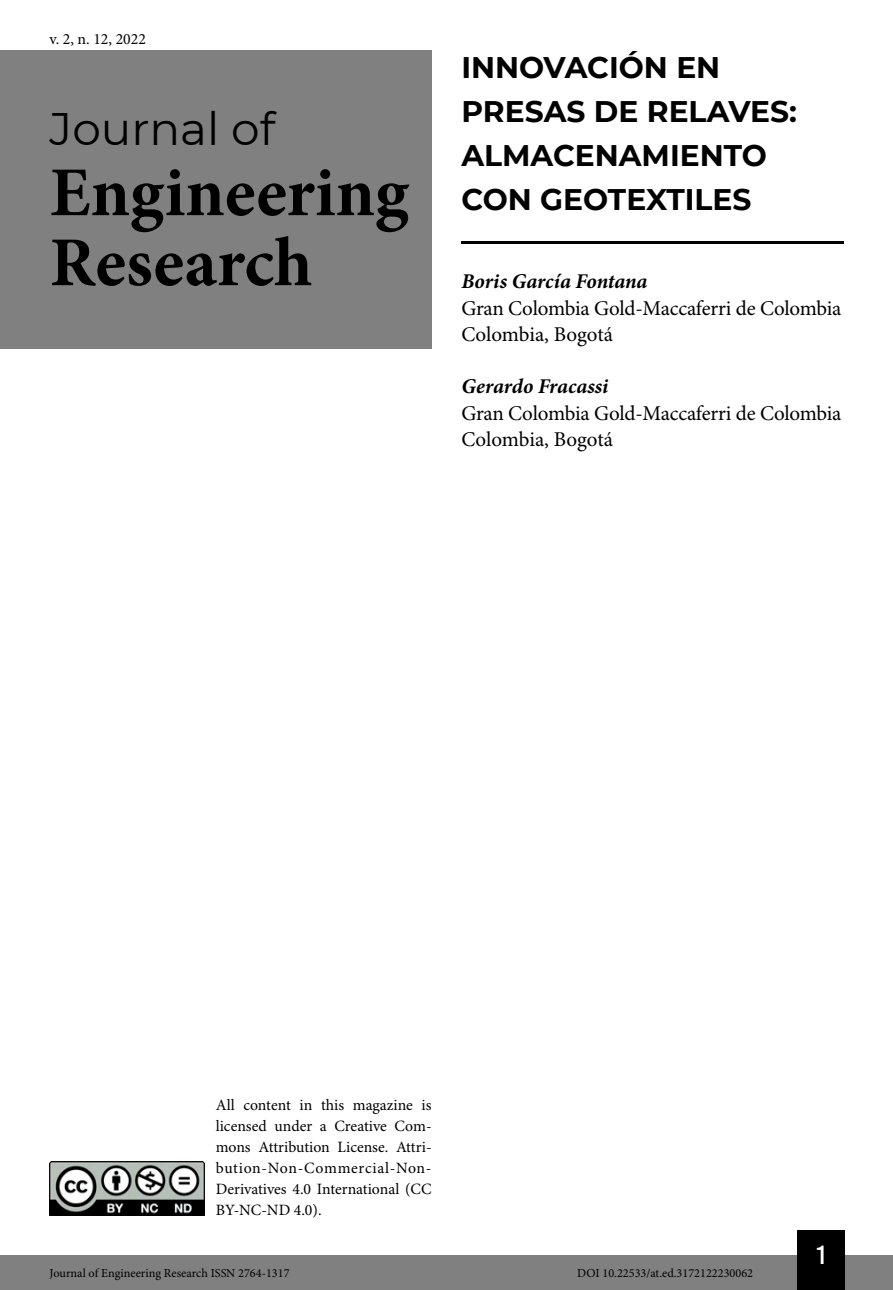
<style>
.page{position:relative;width:893px;height:1290px;background:#fff}
.page>*{position:absolute;margin:0;border:0;box-sizing:border-box;transform-origin:0 0}
.t1{font:700 70px/70px "Minion Pro";color:#000}
.t2{font:45.5px "Montserrat";color:#000}
.t3{font:700 29.75px/43.8px "Montserrat";color:#000}
.t4{font:26.25px "Bebas Kai";color:#fff}
.t5{font:21px/26.2px "Minion Pro";letter-spacing:-.01em;color:#000}
.t6{font:italic 700 21px "Minion Pro";letter-spacing:-.005em;color:#000}
.t7{font:15.75px/21px "Minion Pro";color:#000;text-align:justify}
.t8{font:12.25px "Minion Pro";color:#000}
</style>
<div class="page">
<div style="left:0;top:1255px;width:893px;height:35px;background:#808080"></div>
<div style="left:797px;top:1230px;width:48px;height:60px;background:#000"></div>
<img style="left:50px;top:1161px;width:154px;height:54px">
<div style="left:0;top:50px;width:432px;height:298px;background:#808080"></div>
<hr style="left:461px;top:241px;width:382px;height:3px;background:#000">
<p class="t7" style="left:50px;top:29px;width:98px">v. 2, n. 12, 2022</p>
<h2 class="t2" style="left:50px;top:98px;width:227px">Journal of</h2>
<h1 class="t1" style="left:50px;top:157px;width:361px">Engineering<br>Research</h1>
<h3 class="t3" style="left:461px;top:44px;width:337px">INNOVACIÓN EN<br>PRESAS DE RELAVES:<br>ALMACENAMIENTO<br>CON GEOTEXTILES</h3>
<h3 class="t6" style="left:461px;top:267px;width:188px">Boris García Fontana</h3>
<h3 class="t5" style="left:461px;top:296px;width:382px">Gran Colombia Gold-Maccaferri de Colombia<br>Colombia, Bogotá</h3>
<h3 class="t6" style="left:461px;top:372px;width:148px">Gerardo Fracassi</h3>
<h3 class="t5" style="left:461px;top:401px;width:382px">Gran Colombia Gold-Maccaferri de Colombia<br>Colombia, Bogotá</h3>
<p class="t7" style="left:216px;top:1095px;width:217px">All content in this magazine is licensed under a Creative Com&shy;mons Attribution License. Attri&shy;bution-Non-Commercial-Non-Derivatives 4.0 International (CC BY-NC-ND 4.0).</p>
<h3 class="t4" style="left:817px;top:1241px;width:10px">1</h3>
<p class="t8" style="left:50px;top:1266px;width:241px">Journal of Engineering Research ISSN 2764-1317</p>
<p class="t8" style="left:577px;top:1266px;width:177px">DOI 10.22533/at.ed.3172122230062</p>
</div>
